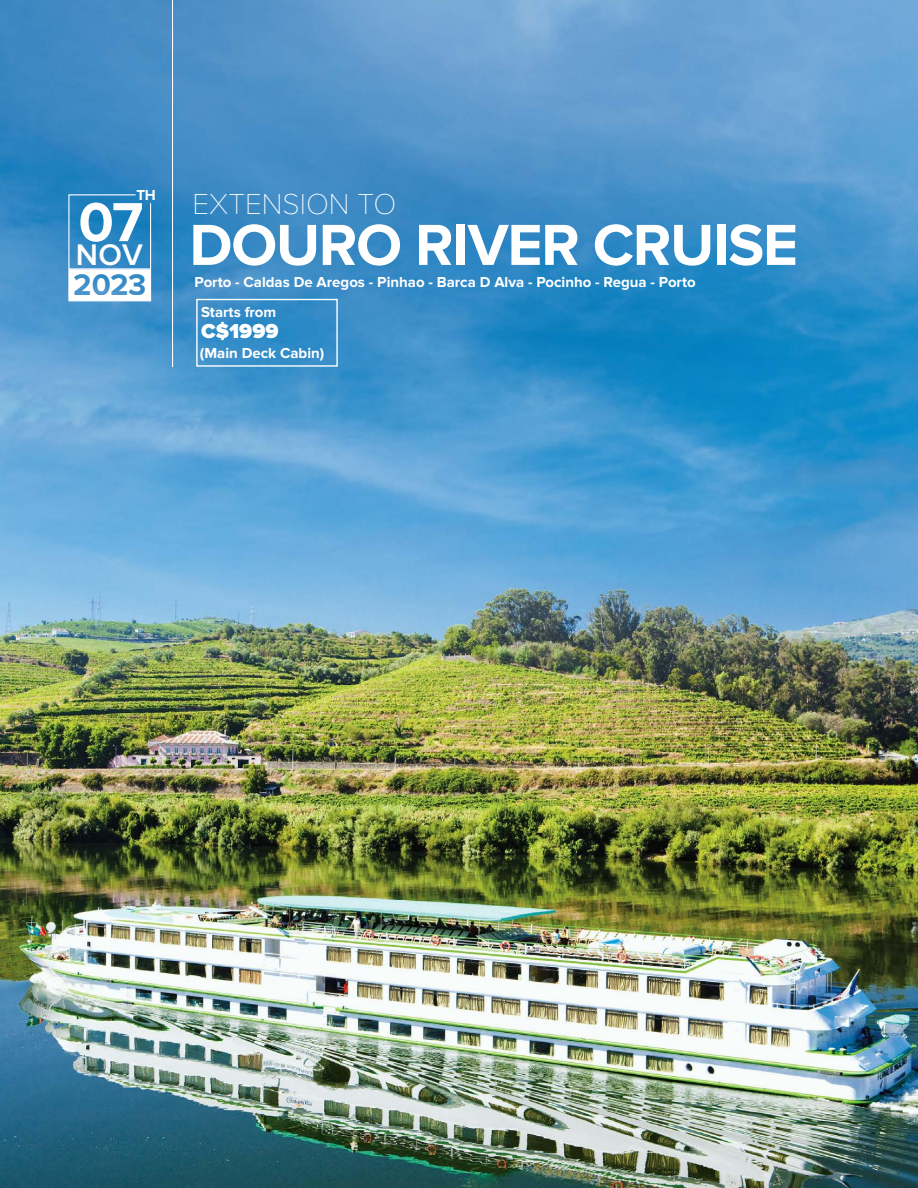
<style>
.page{position:relative;width:918px;height:1188px;background:#fff}
.page>*{position:absolute;margin:0;border:0;box-sizing:border-box;transform-origin:0 0}
.t1{font:700 60px "Proxima Nova";letter-spacing:-.02em;color:#fff}
.t2{font:700 57px "Proxima Nova";color:#fff}
.t3{font:600 30.9px "Proxima Nova";color:#fff}
.t4{font:100 30px "Proxima Nova T";color:#fff}
.t5{font:900 21px "Proxima Nova";color:#fff}
.t6{font:700 15px "Proxima Nova";color:#fff}
</style>
<div class="page">
<img style="left:0;top:0;width:918px;height:1188px">
<hr style="left:172px;top:0;width:1px;height:367px;background:#fff">
<div style="left:196px;top:299px;width:142px;height:68px;border:1px solid #fff"></div>
<svg style="left:68px;top:270px;width:83px;height:31px"></svg>
<svg style="left:68px;top:194px;width:84px;height:76px;background:#3089c3"></svg>
<p class="t6" style="left:136px;top:186px;width:21px">TH</p>
<h2 class="t2" style="left:78px;top:189px;width:66px">07</h2>
<h3 class="t3" style="left:76px;top:237px;width:69px">NOV</h3>
<h3 class="t4" style="left:192px;top:187px;width:205px">EXTENSION TO</h3>
<h1 class="t1" style="left:189px;top:210px;width:610px">DOURO RIVER CRUISE</h1>
<p class="t6" style="left:195px;top:273px;width:503px">Porto - Caldas De Aregos - Pinhao - Barca D Alva - Pocinho - Regua - Porto</p>
<p class="t6" style="left:201px;top:304px;width:77px">Starts from</p>
<h3 class="t5" style="left:201px;top:319px;width:79px">C$1999</h3>
<p class="t6" style="left:200px;top:344px;width:126px">(Main Deck Cabin)</p>
</div>
